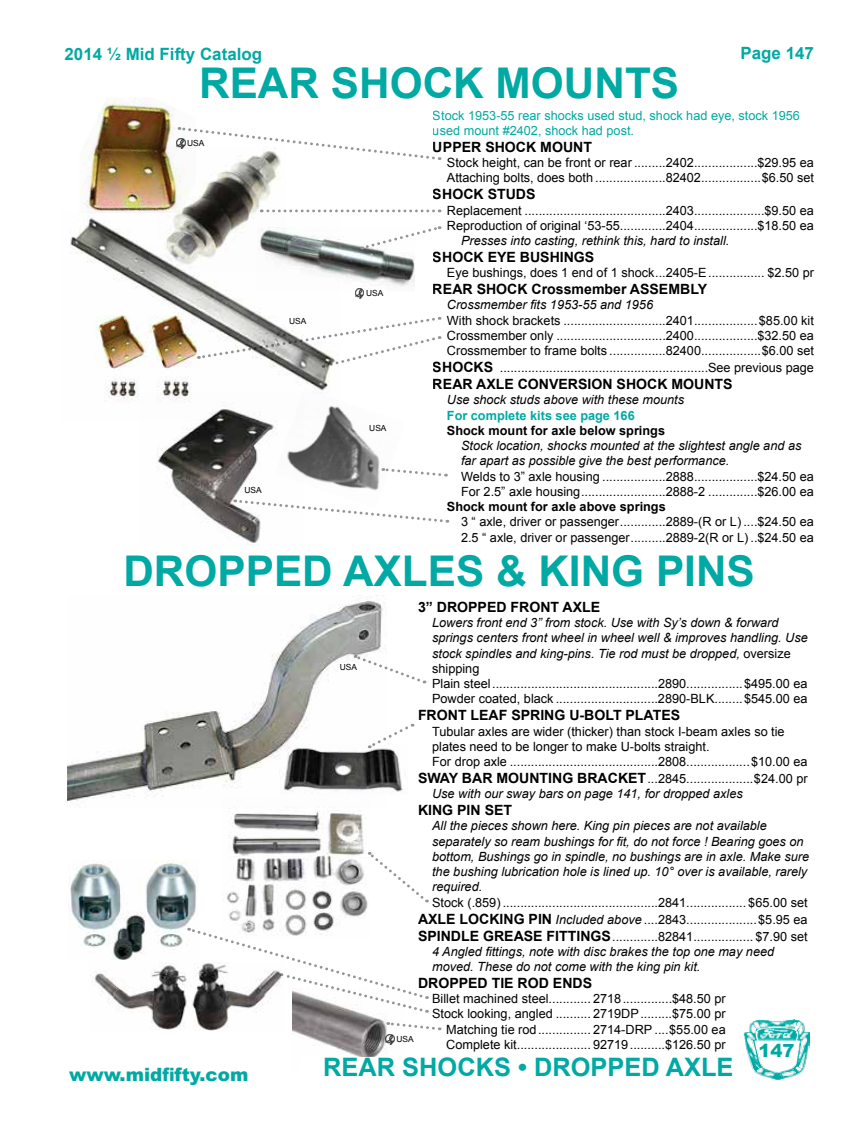
<style>
.page{position:relative;width:864px;height:1134px;background:#fff}
.page>*{position:absolute;margin:0;border:0;box-sizing:border-box;transform-origin:0 0}
.t1{font:700 42.3px "Arial";color:#00a9a3}
.t2{font:700 25.35px "Arial";color:#00a9a3}
.t3{font:900 18.3px "Arial";color:#00a9a3}
.t4{font:900 18px "Arial";color:#00a9a3}
.t5{font:700 16.95px "Arial";color:#00a9a3}
.t6{font:700 14.1px "Arial";color:#000}
.t7{font:12.75px/15.3px "Arial";color:#000}
.t8{font:italic 12.75px/15.3px "Arial";color:#000}
.t9{font:12.75px/15.3px "Arial";color:#00a9a3}
.t10{font:700 12.75px "Arial";color:#000}
.t11{font:700 12.75px "Arial";color:#00a9a3}
.t12{font:8.4px "Arial";color:#000}
.s1{font-weight:700;font-size:14.1px}
.s2{font-style:italic}
.s3{font-weight:700;font-style:normal;font-size:14.1px}
.s4{font-style:normal}
</style>
<div class="page">
<img style="left:80px;top:98px;width:95px;height:114px">
<img style="left:159px;top:146px;width:126px;height:66px">
<img style="left:70px;top:212px;width:267px;height:189px">
<svg style="left:198px;top:316px;width:242px;height:53px"></svg>
<svg style="left:261px;top:210px;width:179px;height:2px"></svg>
<img style="left:275px;top:388px;width:108px;height:102px">
<img style="left:141px;top:394px;width:162px;height:149px">
<svg style="left:383px;top:468px;width:64px;height:9px"></svg>
<svg style="left:235px;top:498px;width:213px;height:26px"></svg>
<img style="left:386px;top:749px;width:18px;height:43px">
<img style="left:226px;top:808px;width:142px;height:119px">
<img style="left:69px;top:860px;width:127px;height:100px">
<img style="left:90px;top:963px;width:139px;height:67px">
<svg style="left:367px;top:851px;width:60px;height:51px"></svg>
<svg style="left:386px;top:724px;width:27px;height:25px"></svg>
<svg style="left:386px;top:666px;width:39px;height:18px"></svg>
<svg style="left:188px;top:927px;width:239px;height:86px"></svg>
<svg style="left:176px;top:127px;width:264px;height:34px"></svg>
<svg style="left:355px;top:291px;width:9px;height:8px"></svg>
<img style="left:258px;top:228px;width:156px;height:63px">
<svg style="left:362px;top:226px;width:78px;height:24px"></svg>
<img style="left:292px;top:989px;width:112px;height:68px">
<svg style="left:386px;top:1021px;width:54px;height:23px"></svg>
<img style="left:68px;top:595px;width:318px;height:206px">
<img style="left:743px;top:1020px;width:67px;height:60px">
<h3 class="t5" style="left:65px;top:43px;width:199px">2014 ½ Mid Fifty Catalog</h3>
<h3 class="t5" style="left:741px;top:42px;width:75px">Page 147</h3>
<h1 class="t1" style="left:199px;top:55px;width:481px">REAR SHOCK MOUNTS</h1>
<p class="t12" style="left:187px;top:137px;width:19px">USA</p>
<p class="t12" style="left:289px;top:316px;width:19px">USA</p>
<p class="t12" style="left:244px;top:484px;width:19px">USA</p>
<p class="t12" style="left:366px;top:288px;width:19px">USA</p>
<p class="t12" style="left:369px;top:422px;width:19px">USA</p>
<p class="t9" style="left:433px;top:108px;width:369px">Stock 1953-55 rear shocks used stud, shock had eye, stock 1956 used mount #2402, shock had post.</p>
<p class="t6" style="left:433px;top:138px;width:161px">UPPER SHOCK MOUNT</p>
<p class="t7" style="left:447px;top:155px;width:369px">Stock height, can be front or rear .........2402..................$29.95 ea<br>Attaching bolts, does both ....................82402.................$6.50 set</p>
<p class="t6" style="left:433px;top:185px;width:104px">SHOCK STUDS</p>
<p class="t7" style="left:447px;top:203px;width:369px">Replacement ........................................2403....................$9.50 ea<br>Reproduction of original ‘53-55.............2404..................$18.50 ea</p>
<p class="t8" style="left:461px;top:233px;width:270px">Presses into casting, rethink this, hard to install.</p>
<p class="t6" style="left:433px;top:248px;width:163px">SHOCK EYE BUSHINGS</p>
<p class="t7" style="left:447px;top:265px;width:369px">Eye bushings, does 1 end of 1 shock...2405-E................ $2.50 pr</p>
<p class="t6" style="left:433px;top:280px;width:276px">REAR SHOCK Crossmember ASSEMBLY</p>
<p class="t8" style="left:447px;top:297px;width:208px">Crossmember fits 1953-55 and 1956</p>
<p class="t7" style="left:447px;top:313px;width:369px;text-align:justify">With shock brackets .............................2401..................$85.00 kit Crossmember only ...............................2400..................$32.50 ea Crossmember to frame bolts ................82400.................$6.00 set</p>
<p class="t7" style="left:433px;top:360px;width:383px"><span class="s1">SHOCKS</span> ...........................................................See previous page</p>
<p class="t6" style="left:433px;top:375px;width:301px">REAR AXLE CONVERSION SHOCK MOUNTS</p>
<p class="t8" style="left:447px;top:392px;width:239px">Use shock studs above with these mounts</p>
<p class="t11" style="left:447px;top:407px;width:189px">For complete kits see page 166</p>
<p class="t10" style="left:447px;top:422px;width:220px">Shock mount for axle below springs</p>
<p class="t8" style="left:461px;top:438px;width:342px">Stock location, shocks mounted at the slightest angle and as far apart as possible give the best performance.</p>
<p class="t7" style="left:461px;top:469px;width:354px">Welds to 3” axle housing ..................2888..................$24.50 ea<br>For 2.5” axle housing........................2888-2 ..............$26.00 ea</p>
<p class="t10" style="left:447px;top:498px;width:220px">Shock mount for axle above springs</p>
<p class="t7" style="left:461px;top:514px;width:354px">3 “ axle, driver or passenger.............2889-(R or L) ....$24.50 ea<br>2.5 “ axle, driver or passenger..........2889-2(R or L) ..$24.50 ea</p>
<h1 class="t1" style="left:123px;top:543px;width:633px">DROPPED AXLES &amp; KING PINS</h1>
<h3 class="t3" style="left:69px;top:1061px;width:181px">www.midfifty.com</h3>
<p class="t6" style="left:418px;top:597px;width:184px">3” DROPPED FRONT AXLE</p>
<p class="t7" style="left:432px;top:615px;width:377px"><span class="s2">Lowers front end 3” from stock. Use with Sy’s down &amp; forward springs centers front wheel in wheel well &amp; improves handling. Use stock spindles and king-pins. Tie rod must be dropped,</span> oversize shipping<br>Plain steel...............................................2890................$495.00 ea Powder coated, black .............................2890-BLK........$545.00 ea</p>
<p class="t6" style="left:418px;top:706px;width:264px">FRONT LEAF SPRING U-BOLT PLATES</p>
<p class="t7" style="left:432px;top:724px;width:377px">Tubular axles are wider (thicker) than stock I-beam axles so tie plates need to be longer to make U-bolts straight.<br>For drop axle ..........................................2808..................$10.00 ea</p>
<p class="t8" style="left:432px;top:771px;width:377px;text-indent:-14px"><span class="s3">SWAY BAR MOUNTING BRACKET</span><span class="s4">...2845...................$24.00 pr<br></span>Use with our sway bars on page 141, for dropped axles</p>
<p class="t6" style="left:418px;top:801px;width:96px">KING PIN SET</p>
<p class="t8" style="left:432px;top:818px;width:379px">All the pieces shown here. King pin pieces are not available separately so ream bushings for fit, do not force ! Bearing goes on bottom, Bushings go in spindle, no bushings are in axle. Make sure the bushing lubrication hole is lined up. 10° over is available, rarely required.</p>
<p class="t7" style="left:418px;top:894px;width:391px;line-height:17px;text-align:justify;text-indent:14px">Stock (.859) ............................................2841................. $65.00 set <span class="s1">AXLE LOCKING PIN</span> <span class="s2">Included above</span> ....2843....................$5.95 ea <span class="s1">SPINDLE GREASE FITTINGS</span>.............82841................. $7.90 set</p>
<p class="t8" style="left:432px;top:944px;width:344px">4 Angled fittings, note with disc brakes the top one may need moved. These do not come with the king pin kit.</p>
<p class="t6" style="left:418px;top:974px;width:176px">DROPPED TIE ROD ENDS</p>
<p class="t7" style="left:432px;top:991px;width:295px;text-align:right">Billet machined steel............ 2718..............$48.50 pr Stock looking, angled .......... 2719DP.........$75.00 pr Matching tie rod............... 2714-DRP ....$55.00 ea Complete kit..................... 92719..........$126.50 pr</p>
<p class="t12" style="left:340px;top:661px;width:19px">USA</p>
<p class="t12" style="left:396px;top:1033px;width:19px">USA</p>
<h3 class="t4" style="left:759px;top:1037px;width:38px">147</h3>
<h2 class="t2" style="left:323px;top:1051px;width:412px">REAR SHOCKS • DROPPED AXLE</h2>
</div>
